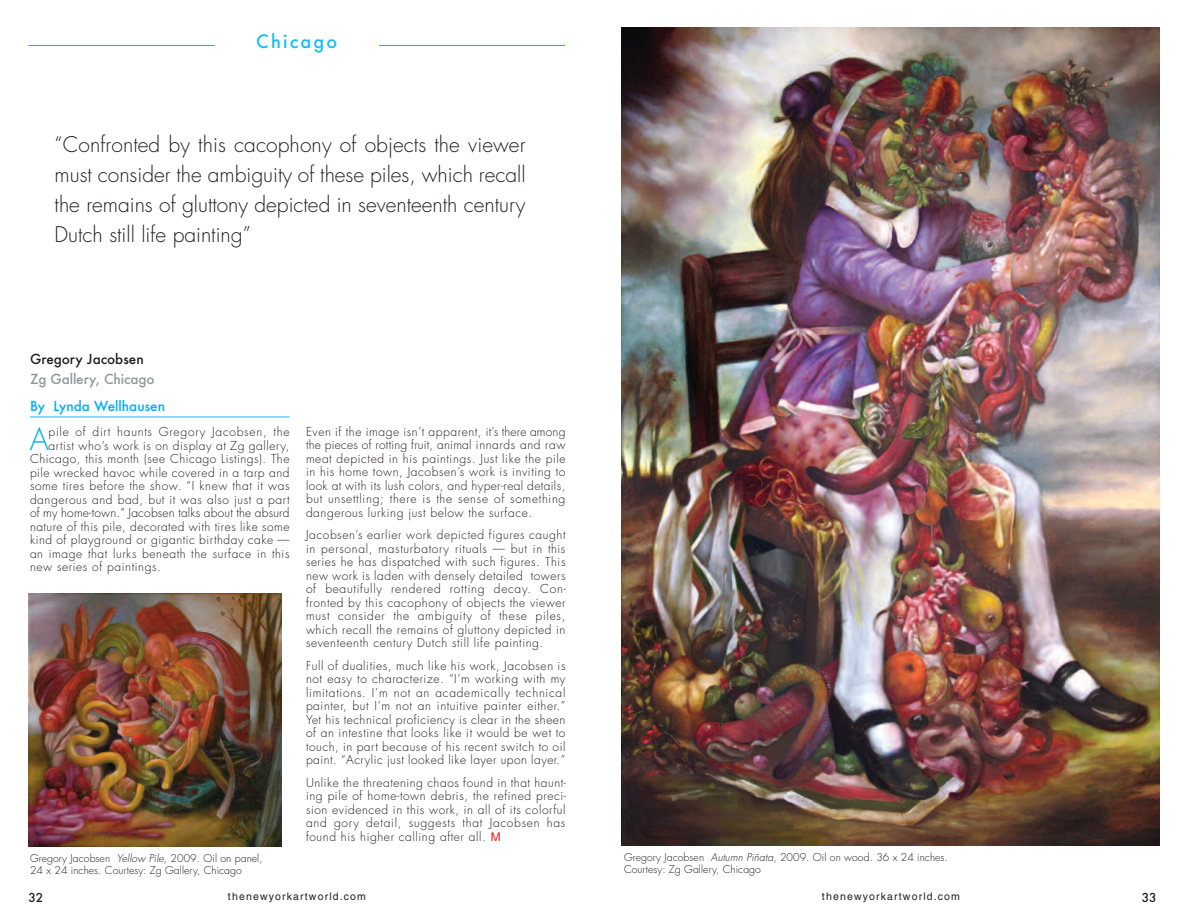
<style>
.page{position:relative;width:1188px;height:918px;background:#fff}
.page>*{position:absolute;margin:0;border:0;box-sizing:border-box;transform-origin:0 0}
.t1{font:300 29.85px "Futura";color:#00aeef}
.t2{font:300 21px/30px "Futura";color:#231f20;text-align:justify}
.t3{font:500 18px "Futura";letter-spacing:.125em;color:#15c0f2}
.t4{font:500 13.5px "Futura";letter-spacing:-.005em;color:#939598}
.t5{font:500 13.5px "Futura";color:#00aeef}
.t6{font:500 13.5px "Futura";color:#231f20}
.t7{font:300 12px/13.5px "Futura";letter-spacing:.05em;color:#231f20;text-align:justify}
.t8{font:300 12px "Futura";letter-spacing:.015em;color:#231f20}
.t9{font:500 12px "Futura";color:#231f20}
.t10{font:300 10.5px/12px "Futura";letter-spacing:.005em;color:#231f20}
.t11{font:10.5px "Helvetica";letter-spacing:.11em;color:#231f20}
.s1{font-family:"Helvetica";font-weight:400;color:#ee1e24}
.s2{font-style:italic}
</style>
<div class="page">
<hr style="left:28px;top:45px;width:186px;height:1px;background:#00aeef">
<hr style="left:379px;top:45px;width:186px;height:1px;background:#00aeef">
<img style="left:29px;top:593px;width:253px;height:254px">
<img style="left:621px;top:28px;width:538px;height:818px">
<hr style="left:30px;top:417px;width:260px;height:1px;background:#15c0f2">
<h3 class="t3" style="left:256px;top:31px;width:83px">Chicago</h3>
<h2 class="t2" style="left:55px;top:131px;width:472px">“Confronted by this cacophony of objects the viewer must consider the ambiguity of these piles, which recall the remains of gluttony depicted in seventeenth century Dutch still life painting”</h2>
<p class="t6" style="left:30px;top:351px;width:115px">Gregory Jacobsen</p>
<p class="t4" style="left:30px;top:371px;width:126px">Zg Gallery, Chicago</p>
<p class="t5" style="left:30px;top:398px;width:137px">By Lynda Wellhausen</p>
<h1 class="t1" style="left:30px;top:425px;width:21px">A</h1>
<p class="t7" style="left:49px;top:426px;width:242px">pile of dirt haunts Gregory Jacobsen, the</p>
<p class="t7" style="left:49px;top:439px;width:242px">artist who’s work is on display at Zg gallery,</p>
<p class="t7" style="left:30px;top:453px;width:261px">Chicago, this month (see Chicago Listings). The</p>
<p class="t7" style="left:30px;top:466px;width:261px">pile wrecked havoc while covered in a tarp and</p>
<p class="t7" style="left:30px;top:480px;width:261px">some tires before the show. “I knew that it was</p>
<p class="t7" style="left:30px;top:493px;width:261px">dangerous and bad, but it was also just a part</p>
<p class="t8" style="left:30px;top:507px;width:261px">of my home-town.” Jacobsen talks about the absurd</p>
<p class="t7" style="left:30px;top:520px;width:261px">nature of this pile, decorated with tires like some</p>
<p class="t7" style="left:30px;top:534px;width:261px">kind of playground or gigantic birthday cake —</p>
<p class="t7" style="left:30px;top:547px;width:261px">an image that lurks beneath the surface in this</p>
<p class="t7" style="left:30px;top:561px;width:132px">new series of paintings.</p>
<p class="t7" style="left:306px;top:426px;width:261px">Even if the image isn’t apparent, it’s there among the pieces of rotting fruit, animal innards and raw meat depicted in his paintings. Just like the pile in his home town, Jacobsen’s work is inviting to look at with its lush colors, and hyper-real details, but unsettling; there is the sense of something dangerous lurking just below the surface.</p>
<p class="t7" style="left:306px;top:529px;width:262px">Jacobsen’s earlier work depicted figures caught in personal, masturbatory rituals — but in this series he has dispatched with such figures. This new work is laden with densely detailed towers of beautifully rendered rotting decay. Con&shy;fronted by this cacophony of objects the viewer must consider the ambiguity of these piles, which recall the remains of gluttony depicted in seventeenth century Dutch still life painting.</p>
<p class="t7" style="left:306px;top:660px;width:261px">Full of dualities, much like his work, Jacobsen is not easy to characterize. “I’m working with my limitations. I’m not an academically technical painter, but I’m not an intuitive painter either.” Yet his technical proficiency is clear in the sheen of an intestine that looks like it would be wet to touch, in part because of his recent switch to oil paint. “Acrylic just looked like layer upon layer.”</p>
<p class="t7" style="left:306px;top:777px;width:262px">Unlike the threatening chaos found in that haunt&shy;ing pile of home-town debris, the refined preci&shy;sion evidenced in this work, in all of its colorful and gory detail, suggests that Jacobsen has found his higher calling after all. <span class="s1">M</span></p>
<p class="t10" style="left:30px;top:853px;width:234px">Gregory Jacobsen <span class="s2">Yellow Pile,</span> 2009. Oil on panel,<br>24 x 24 inches. Courtesy: Zg Gallery, Chicago</p>
<p class="t10" style="left:624px;top:852px;width:325px">Gregory Jacobsen <span class="s2">Autumn Piñata</span>, 2009. Oil on wood. 36 x 24 inches.<br>Courtesy: Zg Gallery, Chicago</p>
<p class="t9" style="left:28px;top:891px;width:16px">32</p>
<p class="t11" style="left:228px;top:893px;width:140px">thenewyorkartworld.com</p>
<p class="t11" style="left:822px;top:893px;width:140px">thenewyorkartworld.com</p>
<p class="t9" style="left:1142px;top:891px;width:16px">33</p>
</div>
